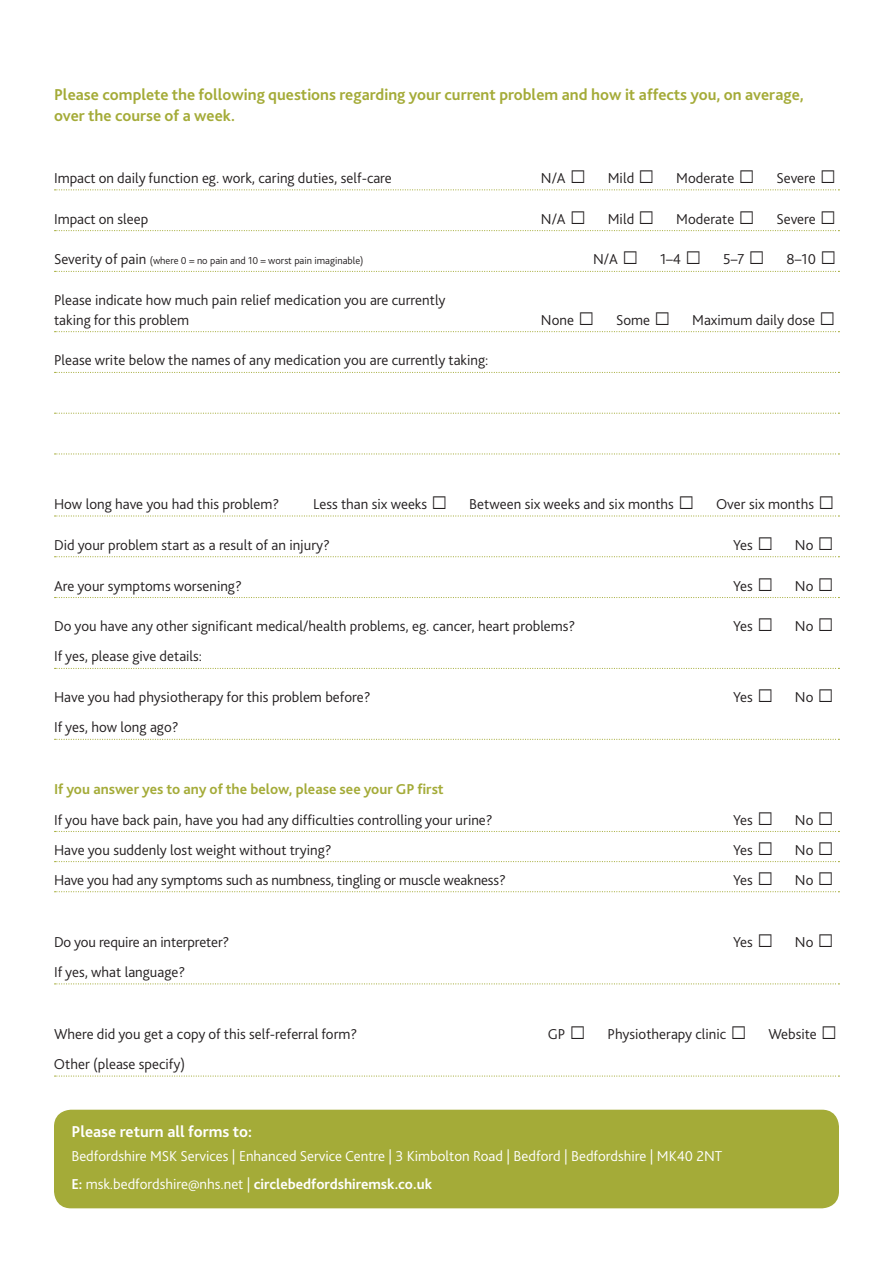
<style>
.page{position:relative;width:893px;height:1263px;background:#fff}
.page>*{position:absolute;margin:0;border:0;box-sizing:border-box;transform-origin:0 0}
.t1{font:700 16.5px/21px "Bliss 2";color:#a4ab38}
.t2{font:700 16.5px "Bliss 2";color:#fff}
.t3{font:300 15px/19.5px "Bliss 2";color:#231f20}
.t4{font:300 15px/28px "Bliss 2";color:#fff}
.t5{font:700 15px "Bliss 2";color:#a4ab38}
.t6{font:300 10.5px "Bliss 2";color:#231f20}
.s1{font-size:15px}
.s2{font-weight:700}
</style>
<div class="page">
<svg style="left:55px;top:189px;width:784px;height:1px"></svg>
<svg style="left:55px;top:230px;width:784px;height:1px"></svg>
<svg style="left:55px;top:271px;width:784px;height:1px"></svg>
<svg style="left:55px;top:331px;width:784px;height:1px"></svg>
<svg style="left:55px;top:372px;width:784px;height:1px"></svg>
<svg style="left:55px;top:413px;width:784px;height:1px"></svg>
<svg style="left:55px;top:453px;width:784px;height:1px"></svg>
<svg style="left:55px;top:515px;width:784px;height:1px"></svg>
<svg style="left:55px;top:556px;width:784px;height:1px"></svg>
<svg style="left:55px;top:597px;width:784px;height:1px"></svg>
<svg style="left:55px;top:668px;width:784px;height:1px"></svg>
<svg style="left:55px;top:739px;width:784px;height:1px"></svg>
<svg style="left:55px;top:831px;width:784px;height:1px"></svg>
<svg style="left:55px;top:861px;width:784px;height:1px"></svg>
<svg style="left:55px;top:891px;width:784px;height:1px"></svg>
<svg style="left:55px;top:983px;width:784px;height:1px"></svg>
<svg style="left:55px;top:1075px;width:784px;height:1px"></svg>
<div style="left:54px;top:1110px;width:785px;height:98px;background:#a4ab38;border-radius:17px"></div>
<p class="t1" style="left:54px;top:84px;width:751px">Please complete the following questions regarding your current problem and how it affects you, on average, over the course of a week.</p>
<p class="t3" style="left:54px;top:168px;width:339px">Impact on daily function eg. work, caring duties, self-care</p>
<p class="t3" style="left:541px;top:168px;width:48px">N/A ☐</p>
<p class="t3" style="left:608px;top:168px;width:50px">Mild ☐</p>
<p class="t3" style="left:676px;top:168px;width:82px">Moderate ☐</p>
<p class="t3" style="left:776px;top:168px;width:63px">Severe ☐</p>
<p class="t3" style="left:54px;top:209px;width:96px">Impact on sleep</p>
<p class="t3" style="left:541px;top:209px;width:48px">N/A ☐</p>
<p class="t3" style="left:608px;top:209px;width:50px">Mild ☐</p>
<p class="t3" style="left:676px;top:209px;width:82px">Moderate ☐</p>
<p class="t3" style="left:776px;top:209px;width:63px">Severe ☐</p>
<p class="t6" style="left:54px;top:254px;width:311px"><span class="s1">Severity of pain</span> (where 0 = no pain and 10 = worst pain imaginable)</p>
<p class="t3" style="left:593px;top:249px;width:48px">N/A ☐</p>
<p class="t3" style="left:660px;top:249px;width:45px">1–4 ☐</p>
<p class="t3" style="left:723px;top:249px;width:45px">5–7 ☐</p>
<p class="t3" style="left:787px;top:249px;width:53px">8–10 ☐</p>
<p class="t3" style="left:54px;top:290px;width:393px">Please indicate how much pain relief medication you are currently taking for this problem</p>
<p class="t3" style="left:541px;top:310px;width:57px">None ☐</p>
<p class="t3" style="left:616px;top:310px;width:58px">Some ☐</p>
<p class="t3" style="left:692px;top:310px;width:147px">Maximum daily dose ☐</p>
<p class="t3" style="left:54px;top:350px;width:436px">Please write below the names of any medication you are currently taking:</p>
<p class="t3" style="left:54px;top:494px;width:227px">How long have you had this problem?</p>
<p class="t3" style="left:313px;top:494px;width:138px">Less than six weeks ☐</p>
<p class="t3" style="left:469px;top:494px;width:228px">Between six weeks and six months ☐</p>
<p class="t3" style="left:716px;top:494px;width:122px">Over six months ☐</p>
<p class="t3" style="left:54px;top:535px;width:278px">Did your problem start as a result of an injury?</p>
<p class="t3" style="left:733px;top:535px;width:43px">Yes ☐</p>
<p class="t3" style="left:795px;top:535px;width:42px">No ☐</p>
<p class="t3" style="left:54px;top:575px;width:189px">Are your symptoms worsening?</p>
<p class="t3" style="left:733px;top:575px;width:43px">Yes ☐</p>
<p class="t3" style="left:795px;top:575px;width:42px">No ☐</p>
<p class="t3" style="left:54px;top:616px;width:523px">Do you have any other significant medical/health problems, eg. cancer, heart problems?</p>
<p class="t3" style="left:733px;top:616px;width:43px">Yes ☐</p>
<p class="t3" style="left:795px;top:616px;width:42px">No ☐</p>
<p class="t3" style="left:54px;top:646px;width:150px">If yes, please give details:</p>
<p class="t3" style="left:54px;top:687px;width:318px">Have you had physiotherapy for this problem before?</p>
<p class="t3" style="left:733px;top:687px;width:43px">Yes ☐</p>
<p class="t3" style="left:795px;top:687px;width:42px">No ☐</p>
<p class="t3" style="left:54px;top:717px;width:126px">If yes, how long ago?</p>
<p class="t5" style="left:54px;top:780px;width:391px">If you answer yes to any of the below, please see your GP first</p>
<p class="t3" style="left:54px;top:809px;width:440px">If you have back pain, have you had any difficulties controlling your urine?</p>
<p class="t3" style="left:733px;top:809px;width:43px">Yes ☐</p>
<p class="t3" style="left:795px;top:809px;width:42px">No ☐</p>
<p class="t3" style="left:54px;top:839px;width:279px">Have you suddenly lost weight without trying?</p>
<p class="t3" style="left:733px;top:839px;width:43px">Yes ☐</p>
<p class="t3" style="left:795px;top:839px;width:42px">No ☐</p>
<p class="t3" style="left:54px;top:870px;width:453px">Have you had any symptoms such as numbness, tingling or muscle weakness?</p>
<p class="t3" style="left:733px;top:870px;width:43px">Yes ☐</p>
<p class="t3" style="left:795px;top:870px;width:42px">No ☐</p>
<p class="t3" style="left:54px;top:932px;width:177px">Do you require an interpreter?</p>
<p class="t3" style="left:733px;top:932px;width:43px">Yes ☐</p>
<p class="t3" style="left:795px;top:932px;width:42px">No ☐</p>
<p class="t3" style="left:54px;top:962px;width:133px">If yes, what language?</p>
<p class="t3" style="left:54px;top:1024px;width:305px">Where did you get a copy of this self-referral form?</p>
<p class="t3" style="left:548px;top:1024px;width:41px">GP ☐</p>
<p class="t3" style="left:607px;top:1024px;width:142px">Physiotherapy clinic ☐</p>
<p class="t3" style="left:768px;top:1024px;width:72px">Website ☐</p>
<p class="t3" style="left:54px;top:1054px;width:133px">Other (please specify)</p>
<p class="t2" style="left:71px;top:1121px;width:182px">Please return all forms to:</p>
<p class="t4" style="left:71px;top:1142px;width:653px">Bedfordshire MSK Services | Enhanced Service Centre | 3 Kimbolton Road | Bedford | Bedfordshire | MK40 2NT<br><span class="s2">E:</span> msk.bedfordshire@nhs.net | <span class="s2">circlebedfordshiremsk.co.uk</span></p>
</div>
